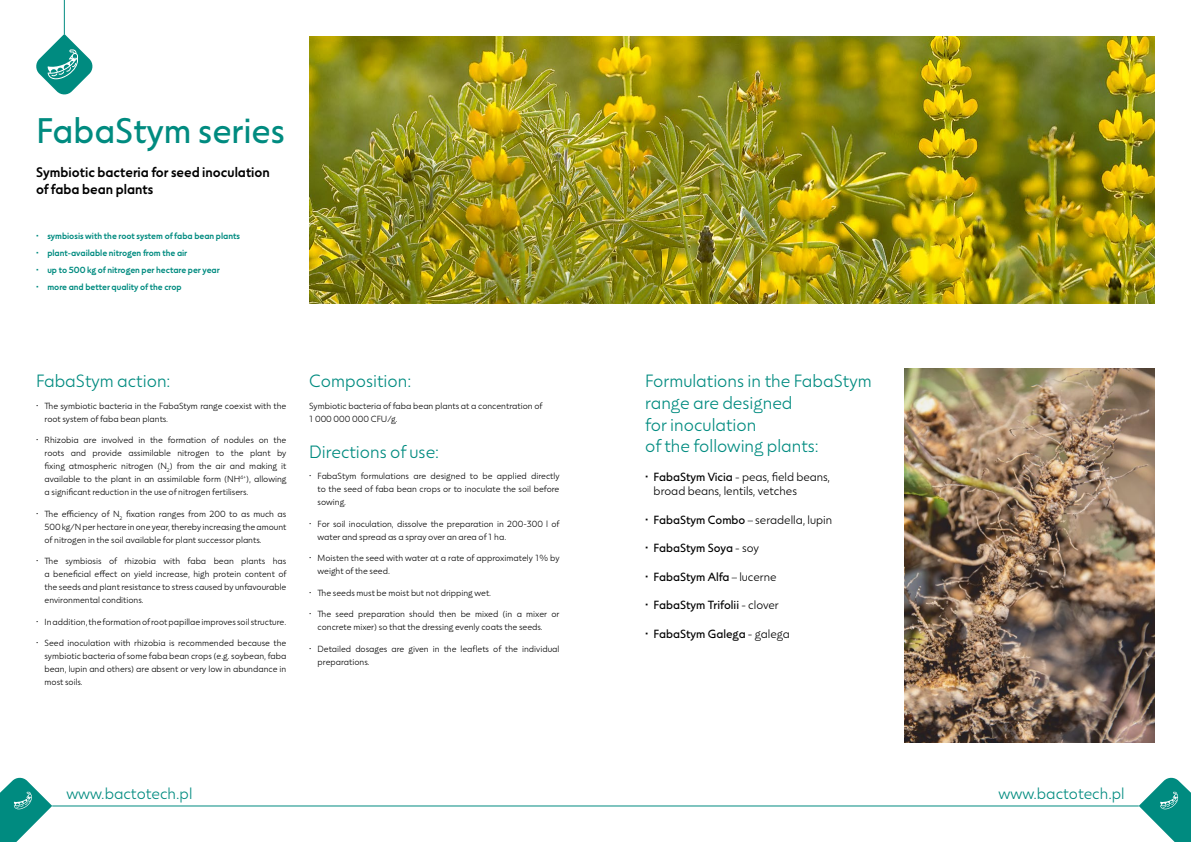
<style>
.page{position:relative;width:1191px;height:842px;background:#fff}
.page>*{position:absolute;margin:0;border:0;box-sizing:border-box;transform-origin:0 0}
.t1{font:300 36px "Sigmund PRO";color:#008b80}
.t2{font:200 18px/21.6px "Sigmund PRO";color:#008b80}
.t3{font:200 16px "Sigmund PRO";color:#008b80}
.t4{font:14px/16.8px "Sigmund PRO";color:#000}
.t5{font:200 12px/14.4px "Sigmund PRO";color:#000}
.t6{font:300 12px "Sigmund PRO";color:#000}
.t7{font:200 9px/13px "Sigmund PRO";color:#000}
.t8{font:9px "Sigmund PRO";color:#008b80}
.s1{font-weight:300}
.s2{font-weight:200}
</style>
<div class="page">
<img style="left:309px;top:36px;width:846px;height:267px">
<img style="left:904px;top:369px;width:250px;height:374px">
<hr style="left:52px;top:806px;width:1086px;height:1px;background:#008b80">
<hr style="left:64px;top:0;width:1px;height:34px;background:#008b80">
<svg style="left:0;top:777px;width:52px;height:65px"></svg>
<svg style="left:1138px;top:777px;width:53px;height:65px"></svg>
<svg style="left:36px;top:34px;width:57px;height:61px"></svg>
<h1 class="t1" style="left:36px;top:103px;width:250px">FabaStym series</h1>
<h3 class="t4" style="left:36px;top:163px;width:235px">Symbiotic bacteria for seed inoculation of faba bean plants</h3>
<p class="t8" style="left:36px;top:228px;width:206px">• symbiosis with the root system of faba bean plants</p>
<p class="t8" style="left:36px;top:246px;width:153px">• plant-available nitrogen from the air</p>
<p class="t8" style="left:36px;top:263px;width:185px">• up to 500 kg of nitrogen per hectare per year</p>
<p class="t8" style="left:36px;top:280px;width:147px">• more and better quality of the crop</p>
<h2 class="t2" style="left:36px;top:370px;width:136px">FabaStym action:</h2>
<p class="t7" style="left:45px;top:399px;width:243px;text-indent:-9px">• The symbiotic bacteria in the FabaStym range coexist with the root system of faba bean plants.</p>
<p class="t7" style="left:45px;top:433px;width:243px;text-align:justify;text-indent:-9px">• Rhizobia are involved in the formation of nodules on the roots and provide assimilable nitrogen to the plant by fixing atmospheric nitrogen (N<sub>2</sub>) from the air and making it available to the plant in an assimilable form (NH<sup>4+</sup>), allowing a significant reduction in the use of nitrogen fertilisers.</p>
<p class="t7" style="left:45px;top:507px;width:243px;text-align:justify;text-indent:-8px">• The efficiency of N<sub>2</sub> fixation ranges from 200 to as much as 500 kg/N per hectare in one year, thereby increasing the amount of nitrogen in the soil available for plant successor plants.</p>
<p class="t7" style="left:45px;top:554px;width:243px;text-align:justify;text-indent:-9px">• The symbiosis of rhizobia with faba bean plants has a beneficial effect on yield increase, high protein content of the seeds and plant resistance to stress caused by unfavourable environmental conditions.</p>
<p class="t7" style="left:36px;top:615px;width:252px">• In addition, the formation of root papillae improves soil structure.</p>
<p class="t7" style="left:45px;top:636px;width:243px;text-align:justify;text-indent:-9px">• Seed inoculation with rhizobia is recommended because the symbiotic bacteria of some faba bean crops (e.g. soybean, faba bean, lupin and others) are absent or very low in abundance in most soils.</p>
<h2 class="t2" style="left:309px;top:370px;width:104px">Composition:</h2>
<p class="t7" style="left:309px;top:399px;width:235px">Symbiotic bacteria of faba bean plants at a concentration of<br>1 000 000 000 CFU/g.</p>
<h2 class="t2" style="left:309px;top:440px;width:132px">Directions of use:</h2>
<p class="t7" style="left:317px;top:469px;width:243px;text-align:justify;text-indent:-9px">• FabaStym formulations are designed to be applied directly to the seed of faba bean crops or to inoculate the soil before sowing.</p>
<p class="t7" style="left:317px;top:517px;width:243px;text-indent:-9px">• For soil inoculation, dissolve the preparation in 200-300 l of water and spread as a spray over an area of 1 ha.</p>
<p class="t7" style="left:317px;top:551px;width:243px;text-indent:-9px">• Moisten the seed with water at a rate of approximately 1% by weight of the seed.</p>
<p class="t7" style="left:309px;top:586px;width:184px">• The seeds must be moist but not dripping wet.</p>
<p class="t7" style="left:317px;top:607px;width:243px;text-indent:-9px">• The seed preparation should then be mixed (in a mixer or concrete mixer) so that the dressing evenly coats the seeds.</p>
<p class="t7" style="left:317px;top:642px;width:243px;text-indent:-9px">• Detailed dosages are given in the leaflets of the individual preparations.</p>
<h2 class="t2" style="left:645px;top:370px;width:228px">Formulations in the FabaStym range are designed<br>for inoculation<br>of the following plants:</h2>
<h3 class="t5" style="left:653px;top:469px;width:178px;text-indent:-9px"><span class="s1">• FabaStym Vicia</span> - peas, field beans, broad beans, lentils, vetches</h3>
<h3 class="t5" style="left:645px;top:512px;width:189px"><span class="s1">• FabaStym Combo</span> – seradella, lupin</h3>
<h3 class="t6" style="left:645px;top:539px;width:115px">• FabaStym Soya <span class="s2">- soy</span></h3>
<h3 class="t6" style="left:645px;top:567px;width:133px">• FabaStym Alfa <span class="s2">– lucerne</span></h3>
<h3 class="t6" style="left:645px;top:596px;width:135px">• FabaStym Trifolii <span class="s2">- clover</span></h3>
<h3 class="t6" style="left:645px;top:625px;width:146px">• FabaStym Galega <span class="s2">- galega</span></h3>
<h3 class="t3" style="left:66px;top:782px;width:127px">www.bactotech.pl</h3>
<h3 class="t3" style="left:998px;top:782px;width:127px">www.bactotech.pl</h3>
</div>
